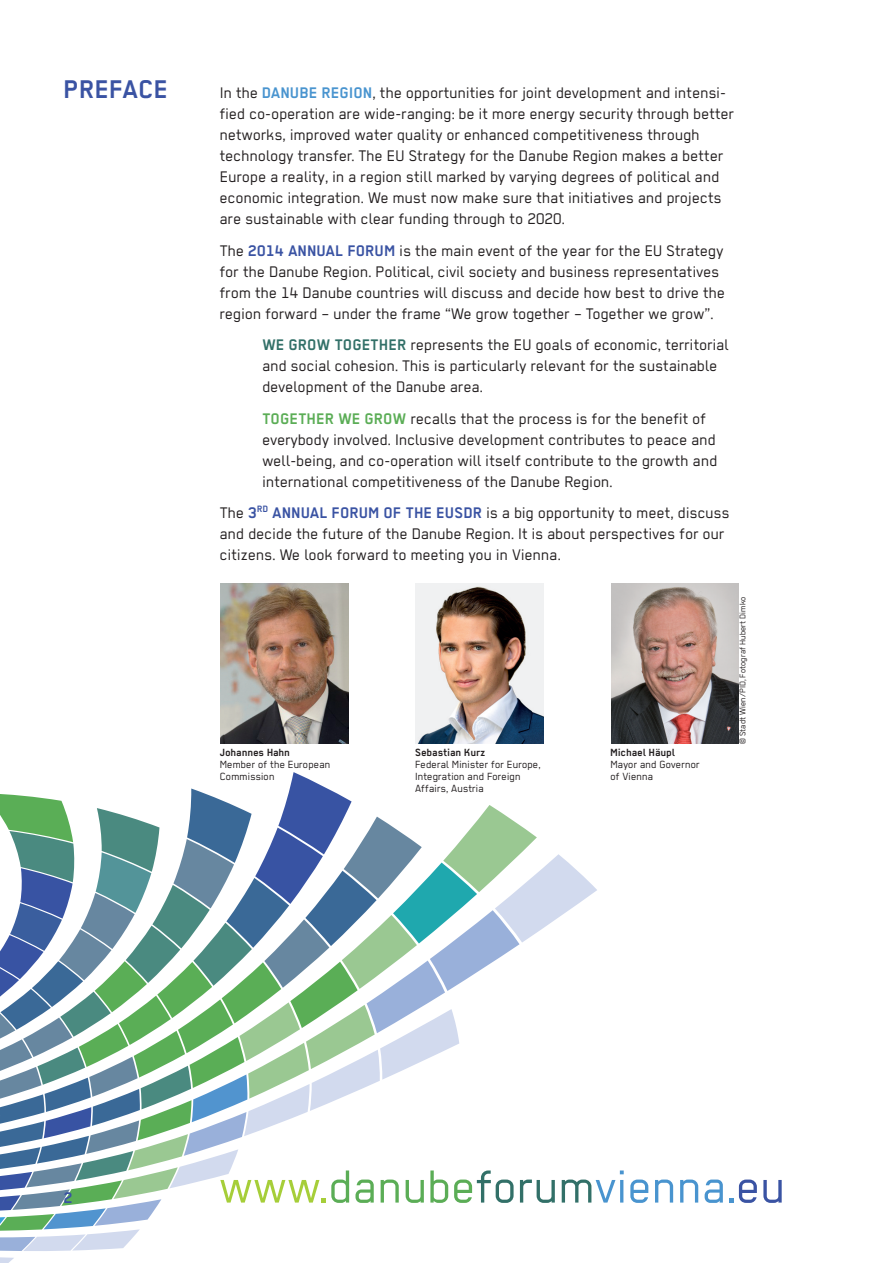
<style>
.page{position:relative;width:893px;height:1263px;background:#fff}
.page>*{position:absolute;margin:0;border:0;box-sizing:border-box;transform-origin:0 0}
.t1{font:52.05px "Regular";letter-spacing:.005em;color:#4994cf}
.t2{font:700 28.8px "Regular";letter-spacing:.005em;color:#3a53a3}
.t3{font:17.25px/21px "Regular";letter-spacing:.005em;color:#231f20}
.t4{font:700 17.25px "Regular";color:#3a53a3}
.t5{font:11.7px/12px "Regular";letter-spacing:.005em;color:#231f20}
.t6{font:700 11.7px "Regular";letter-spacing:.005em;color:#231f20}
.t7{font:9.3px "Regular";color:#231f20}
.s1{font-weight:700;color:#4994cf}
.s2{font-weight:700;color:#3a53a3}
.s3{font-weight:700;color:#327068}
.s4{font-weight:700;color:#5bad56}
.s5{color:#a6ce39}
.s6{color:#5bad56}
.s7{color:#327068}
.s8{color:#3a53a3}
</style>
<div class="page">
<svg style="left:0;top:772px;width:597px;height:491px"></svg>
<img style="left:611px;top:584px;width:128px;height:159px">
<img style="left:416px;top:584px;width:127px;height:159px">
<img style="left:221px;top:584px;width:127px;height:159px">
<h2 class="t2" style="left:64px;top:80px;width:106px">PREFACE</h2>
<p class="t3" style="left:220px;top:84px;width:516px">In the <span class="s1">DANUBE REGION</span>, the opportunities for joint development and intensi&shy;fied co-operation are wide-ranging: be it more energy security through better networks, improved water quality or enhanced competitiveness through technology transfer. The EU Strategy for the Danube Region makes a better Europe a reality, in a region still marked by varying degrees of political and economic integration. We must now make sure that initiatives and projects are sustainable with clear funding through to 2020.</p>
<p class="t3" style="left:220px;top:241px;width:507px">The <span class="s2">2014 ANNUAL FORUM</span> is the main event of the year for the EU Strategy for the Danube Region. Political, civil society and business representatives from the 14 Danube countries will discuss and decide how best to drive the region forward – under the frame “We grow together – Together we grow”.</p>
<p class="t3" style="left:262px;top:336px;width:468px"><span class="s3">WE GROW TOGETHER</span> represents the EU goals of economic, territorial and social cohesion. This is particularly relevant for the sustainable development of the Danube area.</p>
<p class="t3" style="left:262px;top:409px;width:457px"><span class="s4">TOGETHER WE GROW</span> recalls that the process is for the benefit of everybody involved. Inclusive development contributes to peace and well-being, and co-operation will itself contribute to the growth and international competitiveness of the Danube Region.</p>
<p class="t3" style="left:220px;top:504px;width:511px">The <span class="s2">3</span><sup>RD</sup> <span class="s2">ANNUAL FORUM OF THE EUSDR</span> is a big opportunity to meet, discuss and decide the future of the Danube Region. It is about perspectives for our citizens. We look forward to meeting you in Vienna.</p>
<p class="t6" style="left:220px;top:749px;width:72px">Johannes Hahn</p>
<p class="t5" style="left:220px;top:760px;width:112px">Member of the European<br>Commission</p>
<p class="t6" style="left:415px;top:749px;width:72px">Sebastian Kurz</p>
<p class="t5" style="left:415px;top:760px;width:127px">Federal Minister for Europe,<br>Integration and Foreign<br>Affairs, Austria</p>
<p class="t6" style="left:610px;top:749px;width:66px">Michael Häupl</p>
<p class="t5" style="left:610px;top:760px;width:91px">Mayor and Governor of Vienna</p>
<p class="t7" style="left:740px;top:744px;width:149px;rotate:-90deg">© Stadt Wien/PID, Fotograf Hubert Dimko</p>
<p class="t4" style="left:64px;top:1192px;width:10px">2</p>
<h1 class="t1" style="left:219px;top:1170px;width:567px"><span class="s5">www.</span><span class="s6">danube</span><span class="s7">forum</span>vienna.<span class="s8">eu</span></h1>
</div>
